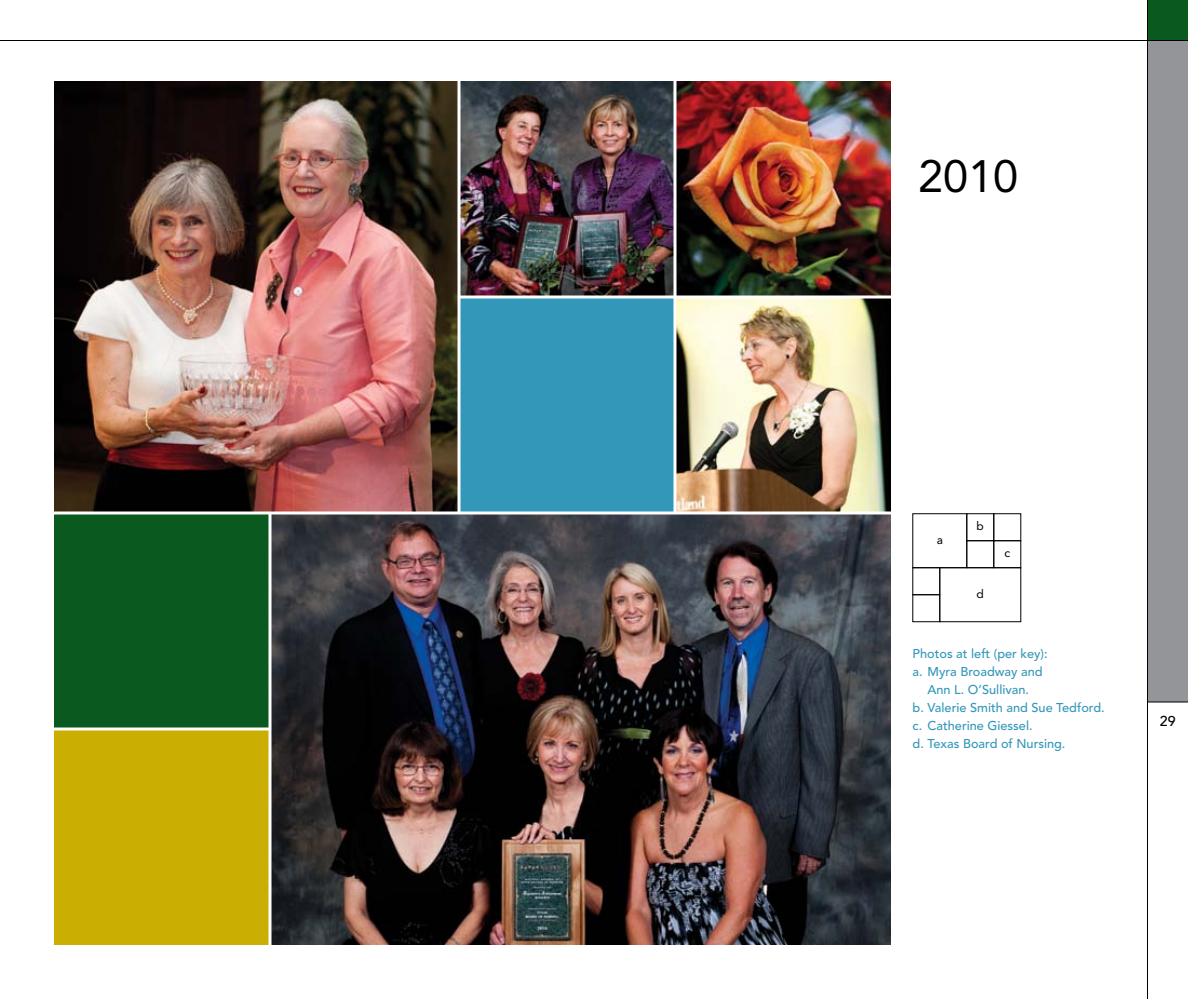
<style>
.page{position:relative;width:1188px;height:999px;background:#fff}
.page>*{position:absolute;margin:0;border:0;box-sizing:border-box;transform-origin:0 0}
.t1{font:45px "Avenir LT Std";color:#000}
.t2{font:500 14.1px "Avenir LT Std";color:#000}
.t3{font:500 12.75px "Avenir LT Std";color:#3397b9}
.t4{font:12px "Avenir LT Std";color:#000}
</style>
<div class="page">
<div style="left:1148px;top:40px;width:40px;height:662px;background:#939598"></div>
<img style="left:272px;top:514px;width:619px;height:431px">
<div style="left:1148px;top:0;width:40px;height:40px;background:#0a5a1f"></div>
<div style="left:913px;top:514px;width:54px;height:54px;border:1px solid #000"></div>
<div style="left:940px;top:568px;width:81px;height:54px;border:1px solid #000"></div>
<div style="left:967px;top:514px;width:27px;height:27px;border:1px solid #000"></div>
<div style="left:967px;top:541px;width:27px;height:27px;border:1px solid #000"></div>
<div style="left:54px;top:729px;width:216px;height:216px;background:#caae01"></div>
<div style="left:459px;top:297px;width:216px;height:216px;background:#3397b9"></div>
<div style="left:54px;top:513px;width:216px;height:216px;background:#0a5a1f"></div>
<div style="left:913px;top:568px;width:27px;height:27px;border:1px solid #000"></div>
<div style="left:913px;top:595px;width:27px;height:27px;border:1px solid #000"></div>
<img style="left:54px;top:81px;width:404px;height:431px">
<img style="left:460px;top:81px;width:431px;height:215px">
<img style="left:676px;top:298px;width:215px;height:214px">
<hr style="left:40px;top:512px;width:864px;height:2px;background:#fff">
<hr style="left:458px;top:68px;width:2px;height:445px;background:#fff">
<hr style="left:674px;top:68px;width:2px;height:445px;background:#fff">
<hr style="left:459px;top:296px;width:445px;height:2px;background:#fff">
<svg style="left:268px;top:514px;width:4px;height:431px"></svg>
<hr style="left:40px;top:728px;width:230px;height:2px;background:#fff">
<hr style="left:1147px;top:0;width:1px;height:999px;background:#000">
<hr style="left:1148px;top:702px;width:40px;height:1px;background:#000">
<hr style="left:0;top:40px;width:1188px;height:1px;background:#000">
<h1 class="t1" style="left:918px;top:150px;width:102px">2010</h1>
<p class="t4" style="left:937px;top:533px;width:8px">a</p>
<p class="t4" style="left:977px;top:519px;width:9px">b</p>
<p class="t4" style="left:977px;top:587px;width:9px">d</p>
<p class="t4" style="left:1004px;top:546px;width:7px">c</p>
<p class="t3" style="left:913px;top:646px;width:137px">Photos at left (per key):</p>
<p class="t3" style="left:913px;top:664px;width:132px">a. Myra Broadway and</p>
<p class="t3" style="left:928px;top:682px;width:103px">Ann L. O’Sullivan.</p>
<p class="t3" style="left:913px;top:700px;width:194px">b. Valerie Smith and Sue Tedford.</p>
<p class="t3" style="left:913px;top:718px;width:122px">c. Catherine Giessel.</p>
<p class="t3" style="left:913px;top:736px;width:154px">d. Texas Board of N ursing.</p>
<p class="t2" style="left:1160px;top:713px;width:17px">29</p>
</div>
